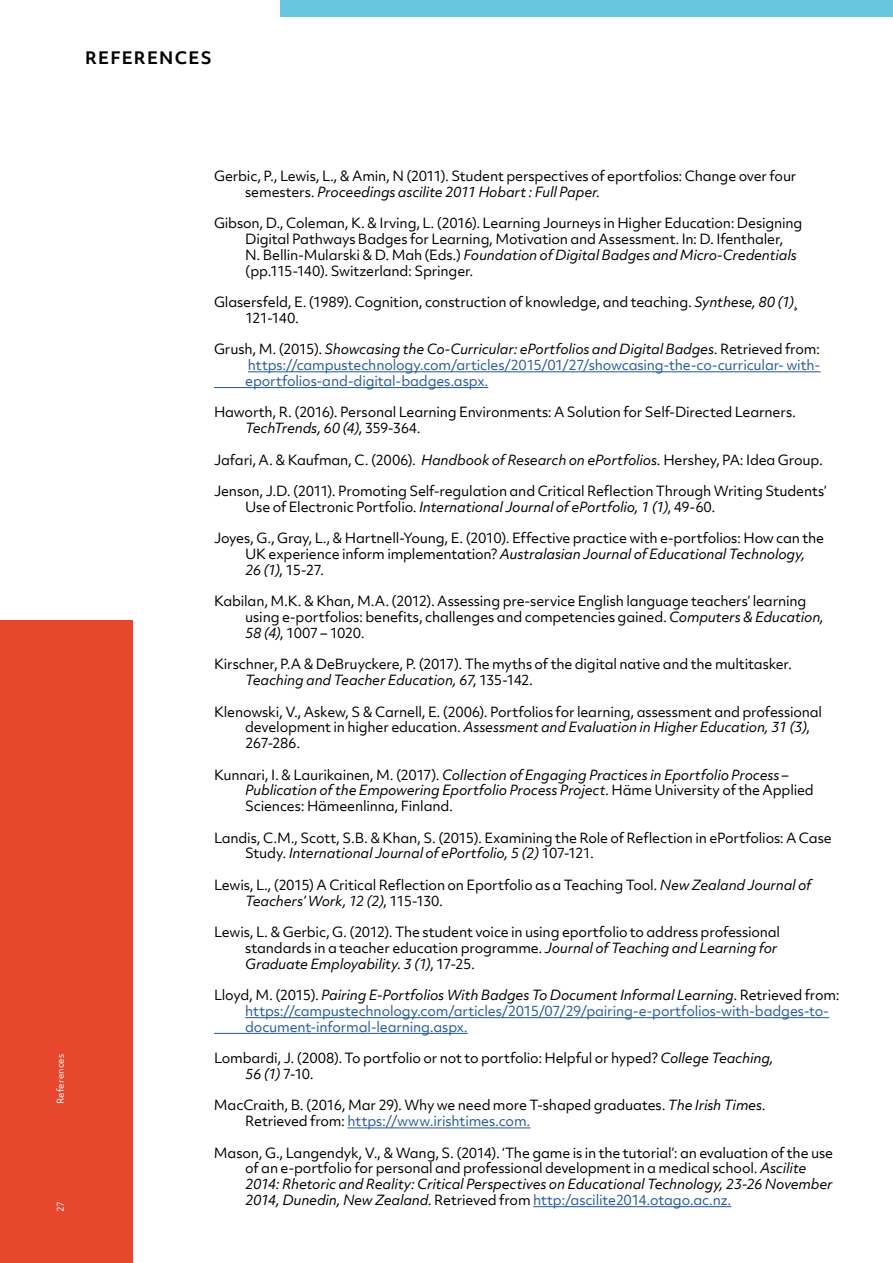
<style>
.page{position:relative;width:893px;height:1263px;background:#fff}
.page>*{position:absolute;margin:0;border:0;box-sizing:border-box;transform-origin:0 0}
.t1{font:700 16.5px "Objektiv Mk 2";letter-spacing:.07em;color:#000}
.t2{font:13.5px/15.8px "Objektiv Mk 2";letter-spacing:-.015em;color:#000}
.t3{font:13.5px/15.8px "Objektiv Mk 2";letter-spacing:-.015em;color:#275b9b;text-align:justify}
.t4{font:italic 13.5px/15.8px "Objektiv Mk 2";letter-spacing:-.015em;color:#000}
.t5{font:9px "Objektiv Mk 2";letter-spacing:.01em;color:#fff}
.s1{font-style:italic}
.s2{color:#000}
.s3{font-style:italic;color:#000}
.s4{font-style:normal}
.s5{color:#275b9b}
</style>
<div class="page">
<hr style="left:248px;top:371px;width:572px;height:1px;background:#275b9b">
<hr style="left:214px;top:387px;width:274px;height:1px;background:#275b9b">
<hr style="left:245px;top:1017px;width:584px;height:1px;background:#275b9b">
<hr style="left:214px;top:1033px;width:254px;height:1px;background:#275b9b">
<hr style="left:348px;top:1127px;width:182px;height:1px;background:#275b9b">
<hr style="left:533px;top:1206px;width:198px;height:1px;background:#275b9b">
<div style="left:280px;top:0;width:613px;height:17px;background:#68c6df"></div>
<div style="left:0;top:620px;width:133px;height:643px;background:#e7472c"></div>
<p class="t1" style="left:85px;top:47px;width:128px">REFERENCES</p>
<p class="t5" style="left:54px;top:1104px;width:51px;rotate:-90deg">References</p>
<p class="t5" style="left:54px;top:1212px;width:12px;rotate:-90deg">27</p>
<p class="t2" style="left:245px;top:168px;width:553px;text-indent:-31px">Gerbic, P., Lewis, L., &amp; Amin, N (2011). Student perspectives of eportfolios: Change over four semesters. <span class="s1">Proceedings ascilite 2011 Hobart : Full Paper.</span></p>
<p class="t2" style="left:245px;top:215px;width:559px;text-indent:-31px">Gibson, D., Coleman, K. &amp; Irving, L. (2016). Learning Journeys in Higher Education: Designing Digital Pathways Badges for Learning, Motivation and Assessment. In: D. Ifenthaler,<br>N. Bellin-Mularski &amp; D. Mah (Eds.) <span class="s1">Foundation of Digital Badges and Micro-Credentials </span>(pp.115-140). Switzerland: Springer.</p>
<p class="t2" style="left:245px;top:294px;width:555px;text-indent:-31px">Glasersfeld, E. (1989). Cognition, construction of knowledge, and teaching. <span class="s1">Synthese, 80 (1)</span>¸<br>121-140.</p>
<p class="t3" style="left:245px;top:341px;width:577px;text-indent:-31px"><span class="s2">Grush, M. (2015).</span> <span class="s3">Showcasing the Co-Curricular: ePortfolios and Digital Badges</span><span class="s2">. Retrieved from: </span>https://campustechnology.com/articles/2015/01/27/showcasing-the-co-curricular- with&shy;eportfolios-and-digital-badges.aspx.</p>
<p class="t2" style="left:245px;top:404px;width:552px;text-indent:-31px">Haworth, R. (2016). Personal Learning Environments: A Solution for Self-Directed Learners.<br><span class="s1">TechTrends, 60 (4)</span>, 359-364.</p>
<p class="t2" style="left:214px;top:451px;width:610px">Jafari, A. &amp; Kaufman, C. (2006). <span class="s1">Handbook of Research on ePortfolios.</span> Hershey, PA: Idea Group.</p>
<p class="t2" style="left:245px;top:483px;width:583px;text-indent:-31px">Jenson, J.D. (2011). Promoting Self-regulation and Critical Reflection Through Writing Students’<br>Use of Electronic Portfolio. <span class="s1">International Journal of ePortfolio, 1 (1)</span>, 49-60.</p>
<p class="t2" style="left:245px;top:530px;width:580px;text-indent:-31px">Joyes, G., Gray, L., &amp; Hartnell-Young, E. (2010). Effective practice with e-portfolios: How can the<br>UK experience inform implementation? <span class="s1">Australasian Journal of Educational Technology,<br>26 (1)</span>, 15-27.</p>
<p class="t2" style="left:245px;top:593px;width:580px;text-indent:-31px">Kabilan, M.K. &amp; Khan, M.A. (2012). Assessing pre-service English language teachers’ learning using e-portfolios: benefits, challenges and competencies gained. <span class="s1">Computers &amp; Education,<br>58 (4)</span>, 1007 – 1020.</p>
<p class="t2" style="left:245px;top:656px;width:548px;text-indent:-31px">Kirschner, P.A &amp; DeBruyckere, P. (2017). The myths of the digital native and the multitasker.<br><span class="s1">Teaching and Teacher Education, 67</span>, 135-142.</p>
<p class="t2" style="left:245px;top:704px;width:578px;text-indent:-31px">Klenowski, V., Askew, S &amp; Carnell, E. (2006). Portfolios for learning, assessment and professional development in higher education. <span class="s1">Assessment and Evaluation in Higher Education, 31 (3)</span>,<br>267-286.</p>
<p class="t4" style="left:245px;top:767px;width:570px;text-indent:-31px"><span class="s4">Kunnari, I. &amp; Laurikainen, M. (2017).</span> Collection of Engaging Practices in Eportfolio Process –<br>Publication of the Empowering Eportfolio Process Project<span class="s4">. Häme University of the Applied<br>Sciences: Hämeenlinna, Finland.</span></p>
<p class="t2" style="left:245px;top:830px;width:588px;text-indent:-31px">Landis, C.M., Scott, S.B. &amp; Khan, S. (2015). Examining the Role of Reflection in ePortfolios: A Case<br>Study. <span class="s1">International Journal of ePortfolio, 5 (2)</span> 107-121.</p>
<p class="t2" style="left:245px;top:877px;width:568px;text-indent:-31px">Lewis, L., (2015) A Critical Reflection on Eportfolio as a Teaching Tool. <span class="s1">New Zealand Journal of<br>Teachers’ Work, 12 (2)</span>, 115-130.</p>
<p class="t2" style="left:245px;top:924px;width:536px;text-indent:-31px">Lewis, L. &amp; Gerbic, G. (2012). The student voice in using eportfolio to address professional standards in a teacher education programme. <span class="s1">Journal of Teaching and Learning for<br>Graduate Employability. 3 (1)</span>, 17-25.</p>
<p class="t3" style="left:245px;top:987px;width:596px;text-align:left;text-indent:-31px"><span class="s2">Lloyd, M. (2015).</span> <span class="s3">Pairing E-Portfolios With Badges To Document Informal Learning</span><span class="s2">. Retrieved from: </span>https://campustechnology.com/articles/2015/07/29/pairing-e-portfolios-with-badges-to&shy;document-informal-learning.aspx.</p>
<p class="t2" style="left:245px;top:1050px;width:530px;text-indent:-31px">Lombardi, J. (2008). To portfolio or not to portfolio: Helpful or hyped? <span class="s1">College Teaching,<br>56 (1)</span> 7-10.</p>
<p class="t2" style="left:245px;top:1097px;width:522px;text-indent:-31px">MacCraith, B. (2016, Mar 29). Why we need more T-shaped graduates. <span class="s1">The Irish Times</span>.<br>Retrieved from: <span class="s5">https://www.irishtimes.com.</span></p>
<p class="t2" style="left:245px;top:1145px;width:590px;text-indent:-31px">Mason, G., Langendyk, V., &amp; Wang, S. (2014). ‘The game is in the tutorial’: an evaluation of the use of an e-portfolio for personal and professional development in a medical school. <span class="s1">Ascilite 2014: Rhetoric and Reality: Critical Perspectives on Educational Technology, 23-26 November 2014, Dunedin, New Zealand</span>. Retrieved from <span class="s5">http:/ascilite2014.otago.ac.nz.</span></p>
</div>
